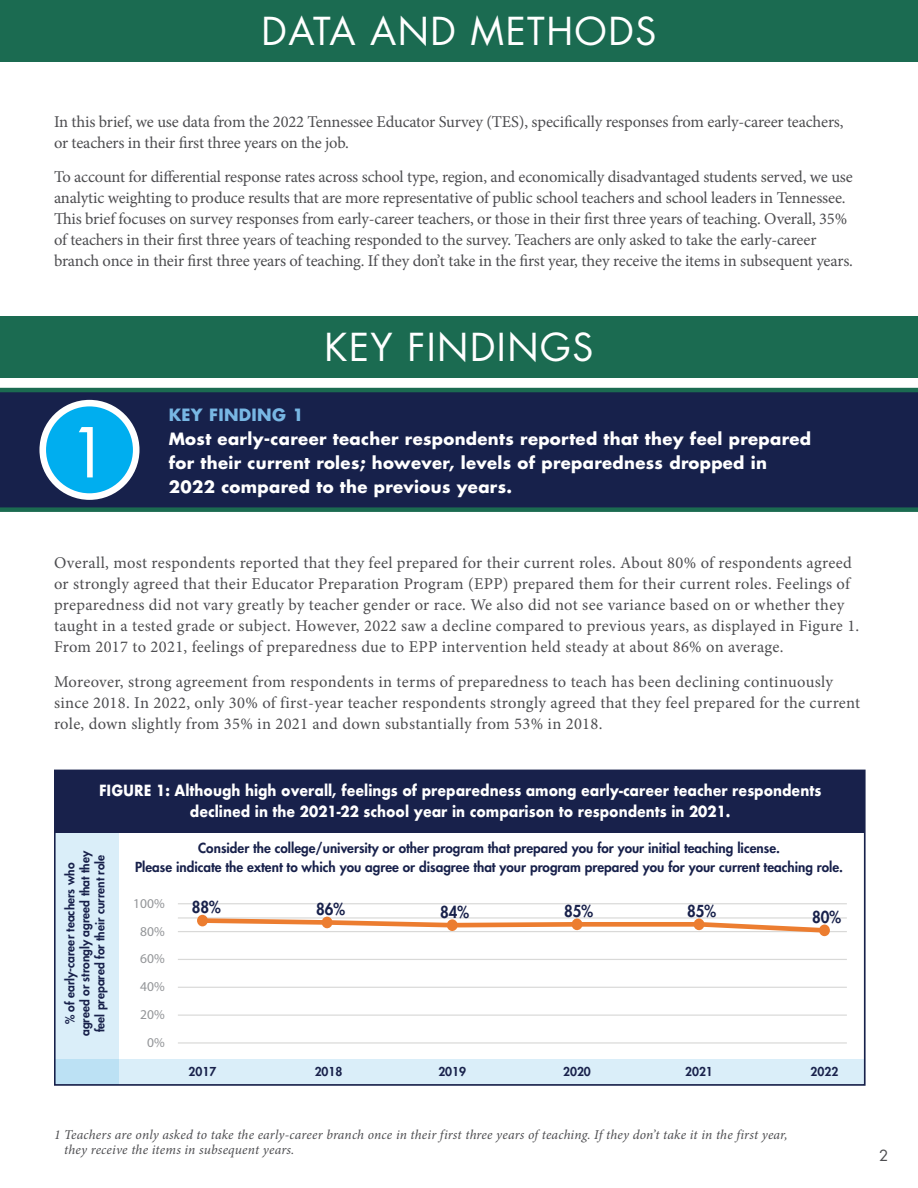
<style>
.page{position:relative;width:918px;height:1188px;background:#fff}
.page>*{position:absolute;margin:0;border:0;box-sizing:border-box;transform-origin:0 0}
.t1{font:66.9px "Futura Std";color:#fff}
.t2{font:37.5px "Futura Std";letter-spacing:.04em;color:#fff}
.t3{font:16.5px/21px "Minion Pro";letter-spacing:.02em;color:#4d4d50}
.t4{font:16.5px/21px "Minion Pro";color:#4d4d50}
.t5{font:700 16.5px/24px "Futura Std";letter-spacing:.02em;color:#fff}
.t6{font:700 16.5px "Futura Std";letter-spacing:.02em;color:#78b7e4}
.t7{font:800 16.05px "Futura";color:#18214b;scale:.93 1}
.t8{font:700 15px/21px "Futura";color:#fff;text-align:center;scale:.9 1}
.t9{font:15px "Futura Std";color:#4d4d50}
.t10{font:800 13.5px/19.2px "Futura Std";color:#18214b;text-align:center}
.t11{font:italic 13.5px/15px "Minion Pro";letter-spacing:.01em;color:#4d4d50}
.t12{font:13.5px "Myriad Pro";color:#939598}
.t13{font:800 12px/15px "Futura";color:#18214b;text-align:center}
</style>
<div class="page">
<div style="left:0;top:0;width:918px;height:61px;background:#1b6b51"></div>
<div style="left:0;top:316px;width:918px;height:61px;background:#1b6b51"></div>
<svg style="left:0;top:387px;width:918px;height:125px;background:#19284c"></svg>
<div style="left:39px;top:400px;width:101px;height:100px;background:#fff;border-radius:50%"></div>
<div style="left:46px;top:406px;width:87px;height:87px;background:#00aeef;border-radius:50%"></div>
<div style="left:55px;top:831px;width:64px;height:254px;background:#daeef9"></div>
<svg style="left:57px;top:1059px;width:806px;height:24px;background:#d7edf8"></svg>
<hr style="left:178px;top:903px;width:669px;height:1px;background:#d9d9d8">
<hr style="left:178px;top:917px;width:669px;height:2px;background:#d9d9d8">
<hr style="left:178px;top:931px;width:669px;height:1px;background:#d9d9d8">
<hr style="left:178px;top:959px;width:669px;height:1px;background:#d9d9d8">
<hr style="left:178px;top:987px;width:669px;height:1px;background:#d9d9d8">
<hr style="left:178px;top:1015px;width:669px;height:1px;background:#d9d9d8">
<hr style="left:178px;top:1042px;width:669px;height:2px;background:#d9d9d8">
<svg style="left:198px;top:916px;width:631px;height:19px"></svg>
<div style="left:197px;top:915px;width:11px;height:11px;background:#ec7d30;border-radius:50%"></div>
<svg style="left:321px;top:916px;width:12px;height:13px"></svg>
<div style="left:571px;top:918px;width:12px;height:12px;background:#ec7d30;border-radius:50%"></div>
<div style="left:693px;top:918px;width:12px;height:12px;background:#ec7d30;border-radius:50%"></div>
<div style="left:819px;top:924px;width:11px;height:12px;background:#ec7d30;border-radius:50%"></div>
<div style="left:447px;top:919px;width:11px;height:12px;background:#ec7d30;border-radius:50%"></div>
<div style="left:55px;top:770px;width:810px;height:63px;background:#18214b"></div>
<h2 class="t2" style="left:262px;top:8px;width:396px">DATA AND METHODS</h2>
<p class="t4" style="left:54px;top:111px;width:791px">In this brief, we use data from the 2022 Tennessee Educator Survey (TES), specifically responses from early-career teachers, or teachers in their first three years on the job.</p>
<p class="t4" style="left:54px;top:167px;width:801px">To account for differential response rates across school type, region, and economically disadvantaged students served, we use analytic weighting to produce results that are more representative of public school teachers and school leaders in Tennessee.<br>This brief focuses on survey responses from early-career teachers, or those in their first three years of teaching. Overall, 35% of teachers in their first three years of teaching responded to the survey. Teachers are only asked to take the early-career branch once in their first three years of teaching. If they don’t take in the first year, they receive the items in subsequent years.</p>
<h1 class="t1" style="left:68px;top:410px;width:43px">1</h1>
<h2 class="t2" style="left:325px;top:324px;width:270px">KEY FINDINGS</h2>
<p class="t6" style="left:169px;top:404px;width:136px">KEY FINDING 1</p>
<p class="t5" style="left:169px;top:426px;width:644px">Most early-career teacher respondents reported that they feel prepared for their current roles; however, levels of preparedness dropped in</p>
<p class="t5" style="left:169px;top:474px;width:345px">2022 compared to the previous years.</p>
<p class="t3" style="left:54px;top:553px;width:807px">Overall, most respondents reported that they feel prepared for their current roles. About 80% of respondents agreed or strongly agreed that their Educator Preparation Program (EPP) prepared them for their current roles. Feelings of preparedness did not vary greatly by teacher gender or race. We also did not see variance based on or whether they taught in a tested grade or subject. However, 2022 saw a decline compared to previous years, as displayed in Figure 1.<br>From 2017 to 2021, feelings of preparedness due to EPP intervention held steady at about 86% on average.</p>
<p class="t3" style="left:54px;top:671px;width:808px">Moreover, strong agreement from respondents in terms of preparedness to teach has been declining continuously since 2018. In 2022, only 30% of first-year teacher respondents strongly agreed that they feel prepared for the current role, down slightly from 35% in 2021 and down substantially from 53% in 2018.</p>
<p class="t8" style="left:99px;top:780px;width:804px">FIGURE 1: Although high overall, feelings of preparedness among early-career teacher respondents declined in the 2021-22 school year in comparison to respondents in 2021.</p>
<p class="t13" style="left:62px;top:1036px;width:187px;rotate:-90deg">% of early-career teachers who agreed or strongly agreed that they feel prepared for their current role</p>
<p class="t10" style="left:135px;top:839px;width:710px">Consider the college/university or other program that prepared you for your initial teaching license.<br>Please indicate the extent to which you agree or disagree that your program prepared you for your current teaching role.</p>
<p class="t7" style="left:192px;top:896px;width:33px">88%</p>
<p class="t7" style="left:316px;top:898px;width:33px">86%</p>
<p class="t7" style="left:440px;top:901px;width:33px">84%</p>
<p class="t7" style="left:564px;top:900px;width:33px">85%</p>
<p class="t7" style="left:687px;top:900px;width:33px">85%</p>
<p class="t7" style="left:812px;top:906px;width:33px">80%</p>
<p class="t12" style="left:133px;top:896px;width:33px">100%</p>
<p class="t12" style="left:140px;top:924px;width:26px">80%</p>
<p class="t12" style="left:140px;top:952px;width:26px">60%</p>
<p class="t12" style="left:140px;top:979px;width:26px">40%</p>
<p class="t12" style="left:140px;top:1007px;width:26px">20%</p>
<p class="t12" style="left:147px;top:1035px;width:19px">0%</p>
<p class="t13" style="left:189px;top:1064px;width:29px">2017</p>
<p class="t13" style="left:315px;top:1064px;width:29px">2018</p>
<p class="t13" style="left:438px;top:1064px;width:29px">2019</p>
<p class="t13" style="left:563px;top:1064px;width:29px">2020</p>
<p class="t13" style="left:685px;top:1064px;width:29px">2021</p>
<p class="t13" style="left:811px;top:1064px;width:29px">2022</p>
<p class="t11" style="left:64px;top:1127px;width:725px;text-indent:-10px">1 Teachers are only asked to take the early-career branch once in their first three years of teaching. If they don’t take it in the first year, they receive the items in subsequent years.</p>
<p class="t9" style="left:879px;top:1146px;width:11px">2</p>
</div>
